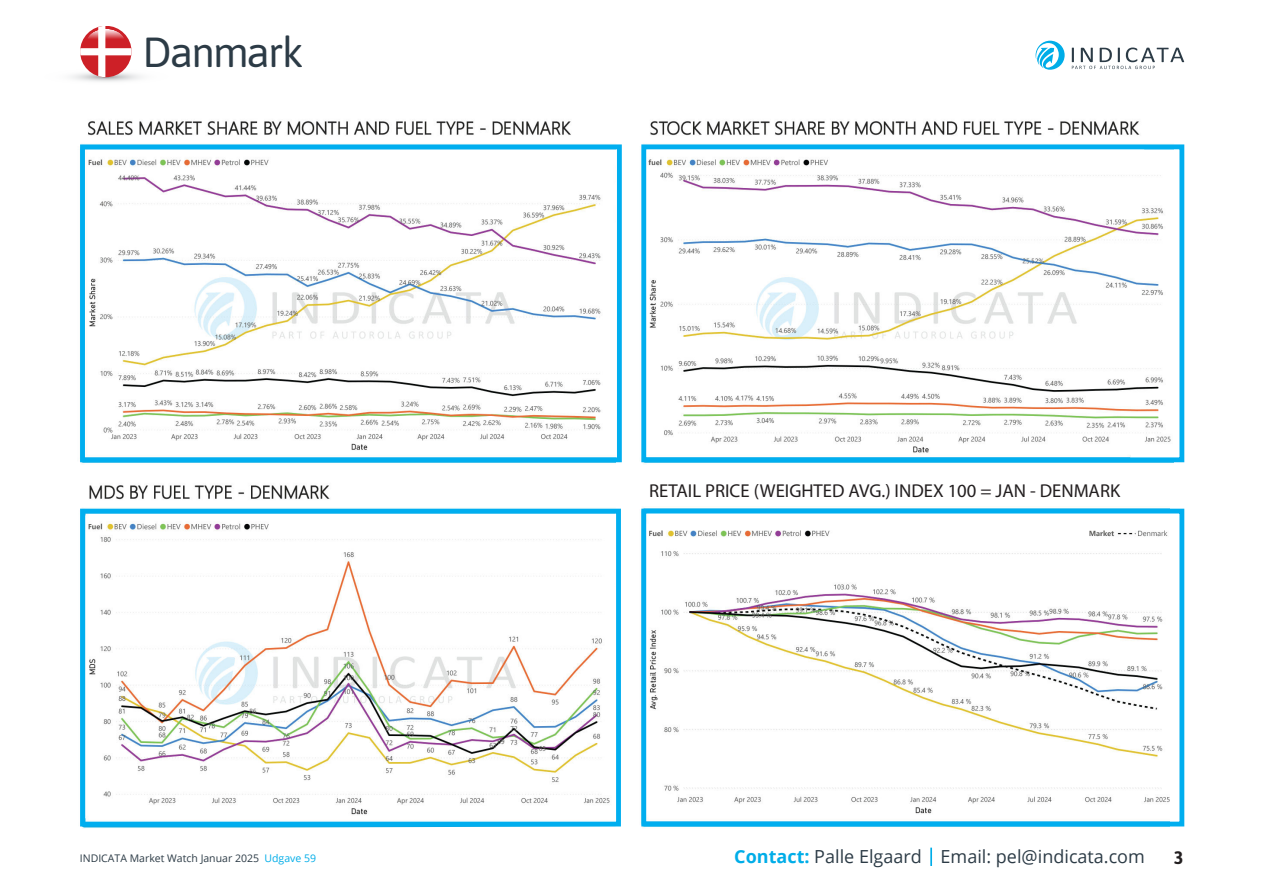
<style>
.page{position:relative;width:1263px;height:893px;background:#fff}
.page>*{position:absolute;margin:0;border:0;box-sizing:border-box;transform-origin:0 0}
.t1{font:42px "Asap";letter-spacing:-.04em;color:#2c3b46}
.t2{font:18.75px "Myriad Pro";color:#231f20}
.t3{font:18px "Open Sans";color:#2c3b46}
.t4{font:700 18px "Asap";color:#231f20}
.t5{font:10.5px "Open Sans";color:#2c3b46}
.s1{color:#00ade8}
.s2{font-weight:700;color:#00ade8}
</style>
<div class="page">
<svg style="left:42px;top:68px;width:128px;height:17px"></svg>
<svg style="left:80px;top:26px;width:52px;height:51px"></svg>
<svg style="left:1035px;top:41px;width:30px;height:29px"></svg>
<svg style="left:1072px;top:48px;width:112px;height:21px"></svg>
<img style="left:80px;top:121px;width:536px;height:343px">
<div style="left:80px;top:144px;width:542px;height:318px;border:5px solid #00aeef"></div>
<img style="left:641px;top:121px;width:532px;height:343px">
<div style="left:641px;top:144px;width:543px;height:318px;border:5px solid #00aeef"></div>
<img style="left:80px;top:485px;width:536px;height:344px">
<div style="left:80px;top:509px;width:541px;height:317px;border:5px solid #00aeef"></div>
<img style="left:641px;top:508px;width:528px;height:320px">
<div style="left:641px;top:509px;width:543px;height:317px;border:5px solid #00aeef"></div>
<svg style="left:930px;top:848px;width:2px;height:18px"></svg>
<h1 class="t1" style="left:143px;top:35px;width:163px">Danmark</h1>
<p class="t2" style="left:649px;top:484px;width:473px">RETAIL PRICE (WEIGHTED AVG.) INDEX 100 = JAN - DENMARK</p>
<p class="t5" style="left:80px;top:853px;width:238px">INDICATA Market Watch Januar 2025 <span class="s1">Udgave 59</span></p>
<p class="t3" style="left:734px;top:848px;width:412px"><span class="s2">Contact:</span> Palle Elgaard Email: pel@indicata.com</p>
<p class="t4" style="left:1174px;top:847px;width:11px">3</p>
</div>
